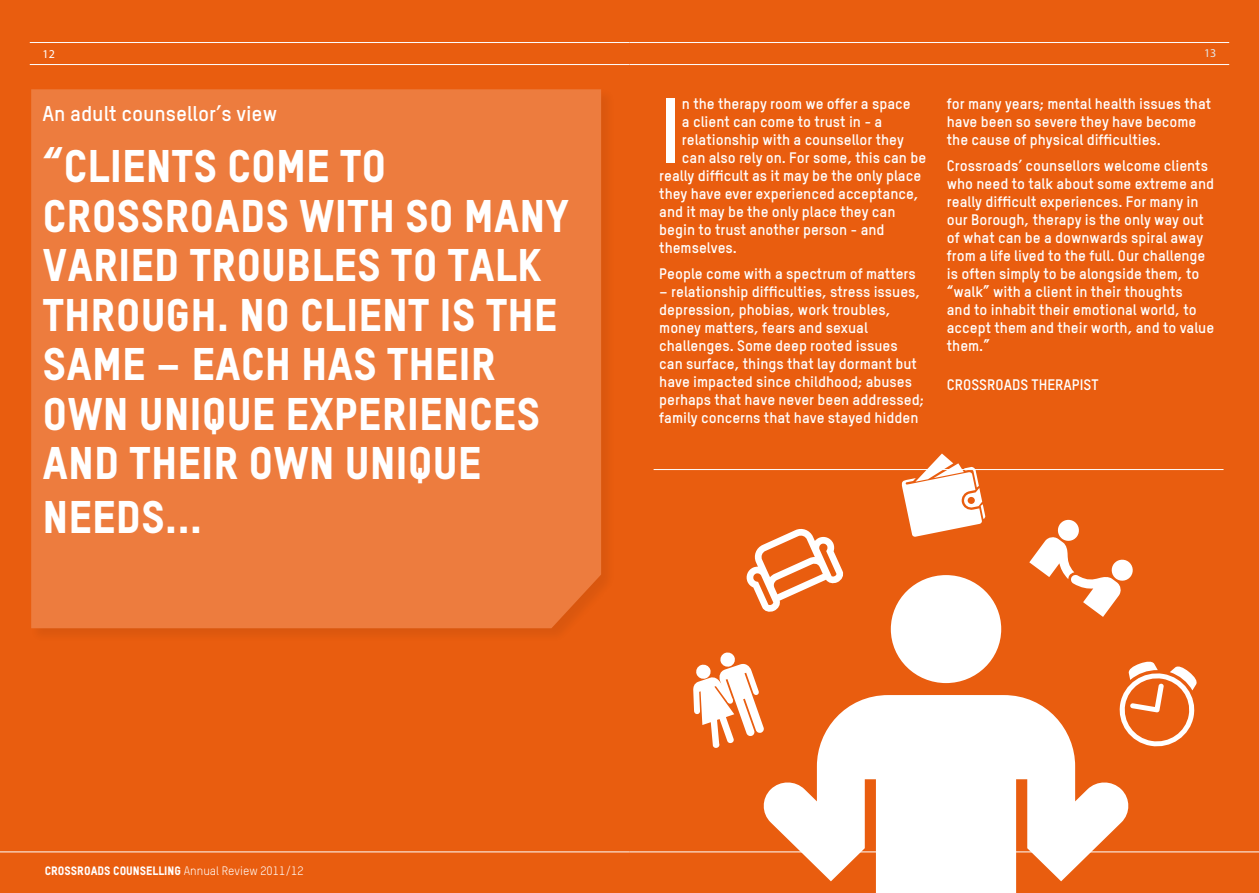
<style>
.page{position:relative;width:1259px;height:893px;background:#e95d0f}
.page>*{position:absolute;margin:0;border:0;box-sizing:border-box;transform-origin:0 0}
.t1{font:700 90.75px "Oxfam TSTARPRO";color:#fff}
.t2{font:45px/49.5px "Oxfam TSTARPRO Headline";color:#fff}
.t3{font:700 21px "Oxfam TSTARPRO";color:#fff}
.t4{font:700 15px/18px "Oxfam TSTARPRO";color:#fff}
.t5{font:12px "Oxfam TSTARPRO Headline";color:#fff}
.t6{font:12px "Myriad Pro";color:#fff}
.t7{font:12px "Myriad Pro";color:#e3e4e4}
.t8{font:500 condensed 10.5px "Helvetica Neue";color:#fff}
.s1{font-family:"Oxfam TSTARPRO"}
.s2{font-weight:300}
</style>
<div class="page">
<div style="left:29px;top:87px;width:587px;height:557px;background:#e35b0e"></div>
<svg style="left:31px;top:89px;width:570px;height:539px;background:#ec7b3d"></svg>
<hr style="left:30px;top:64px;width:599px;height:1px;background:#fff">
<hr style="left:30px;top:42px;width:599px;height:1px;background:#fff">
<hr style="left:629px;top:42px;width:600px;height:1px;background:#fff">
<hr style="left:629px;top:64px;width:600px;height:1px;background:#fff">
<hr style="left:0;top:851px;width:629px;height:1px;background:#fff">
<hr style="left:629px;top:851px;width:630px;height:1px;background:#fff">
<svg style="left:693px;top:652px;width:68px;height:96px"></svg>
<div style="left:891px;top:575px;width:110px;height:108px;background:#fff;border-radius:50%"></div>
<svg style="left:761px;top:695px;width:369px;height:198px;fill:#fff"></svg>
<svg style="left:897px;top:453px;width:89px;height:84px"></svg>
<svg style="left:1114px;top:661px;width:83px;height:91px"></svg>
<hr style="left:653px;top:469px;width:570px;height:1px;background:#fff">
<svg style="left:1029px;top:519px;width:104px;height:98px"></svg>
<svg style="left:746px;top:528px;width:98px;height:84px"></svg>
<p class="t6" style="left:43px;top:46px;width:13px">12</p>
<p class="t7" style="left:1204px;top:45px;width:13px">13</p>
<h3 class="t3" style="left:43px;top:101px;width:236px">An adult counsellor’s view</h3>
<h2 class="t2" style="left:43px;top:140px;width:528px">“CLIENTS COME TO<br>CROSSROADS WITH SO MANY<br>VARIED TROUBLES TO TALK<br>THROUGH. NO CLIENT IS THE<br>SAME – EACH HAS THEIR<br>OWN UNIQUE EXPERIENCES<br>AND THEIR OWN UNIQUE</h2>
<h2 class="t2" style="left:43px;top:491px;width:161px">NEEDS...</h2>
<h1 class="t1" style="left:659px;top:73px;width:24px">I</h1>
<p class="t4" style="left:682px;top:94px;width:230px">n the therapy room we offer a space</p>
<p class="t4" style="left:682px;top:112px;width:202px">a client can come to trust in - a</p>
<p class="t4" style="left:682px;top:130px;width:223px">relationship with a counsellor they</p>
<p class="t4" style="left:682px;top:148px;width:246px">can also rely on. For some, this can be</p>
<p class="t4" style="left:659px;top:166px;width:263px">really difficult as it may be the only place</p>
<p class="t4" style="left:659px;top:184px;width:261px">they have ever experienced acceptance,</p>
<p class="t4" style="left:659px;top:202px;width:238px">and it may be the only place they can</p>
<p class="t4" style="left:659px;top:220px;width:227px">begin to trust another person - and</p>
<p class="t4" style="left:659px;top:238px;width:79px">themselves.</p>
<p class="t4" style="left:659px;top:264px;width:258px">People come with a spectrum of matters</p>
<p class="t4" style="left:659px;top:282px;width:266px">– relationship difficulties, stress issues, depression, phobias, work troubles, money matters, fears and sexual challenges. Some deep rooted issues can surface, things that lay dormant but have impacted since childhood; abuses perhaps that have never been addressed; family concerns that have stayed hidden</p>
<p class="t4" style="left:947px;top:94px;width:266px">for many years; mental health issues that have been so severe they have become the cause of physical difficulties.</p>
<p class="t4" style="left:947px;top:156px;width:269px">Crossroads’ counsellors welcome clients who need to talk about some extreme and really difficult experiences. For many in our Borough, therapy is the only way out of what can be a downwards spiral away from a life lived to the full. Our challenge is often simply to be alongside them, to “walk” with a client in their thoughts<br>and to inhabit their emotional world, to accept them and their worth, and to value them.”</p>
<p class="t4" style="left:947px;top:375px;width:153px">CROSSROADS THERAPIST</p>
<p class="t5" style="left:45px;top:863px;width:260px">CROSSROADS COUNSELLING <span class="s1">Annual Review 2011/12</span></p>
<p class="t8" style="left:43px;top:864px;width:188px">Crossroads Counselling <span class="s2">Annual Review 2010/11</span></p>
</div>
